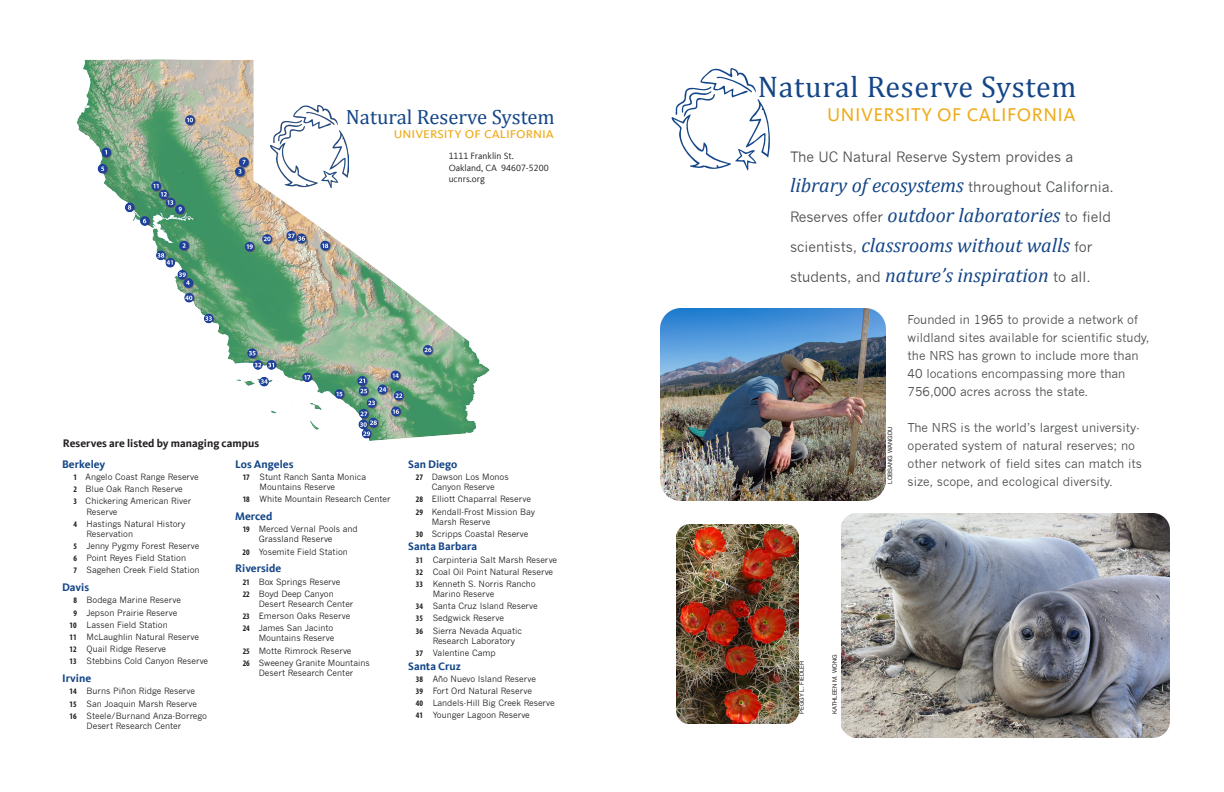
<style>
.page{position:relative;width:1224px;height:792px;background:#fff}
.page>*{position:absolute;margin:0;border:0;box-sizing:border-box;transform-origin:0 0}
.t1{font:30px "Cambria";letter-spacing:.025em;color:#144687}
.t2{font:20.7px "Cambria";color:#144687}
.t3{font:italic 20px/30px "Cambria";color:#144687}
.t4{font:19px "Kievit Sc Offc Pro";letter-spacing:.025em;color:#efac1c}
.t5{font:15px "Kievit Sc Offc Pro";color:#efac1c}
.t6{font:14px/30px "News Gothic";color:#4b4d4f}
.t7{font:12px/18px "News Gothic";color:#4b4d4f}
.t8{font:700 11.3px "Kievit Offc Pro";color:#144687}
.t9{font:700 11.3px/20.9px "Kievit Offc Pro";color:#231f20}
.t10{font:9.4px/11.3px "Kievit Offc Pro";color:#231f20}
.t11{font:8.5px/12.2px "News Gothic";color:#231f20}
.t12{font:6px "Helvetica Neue";color:#231f20}
.s1{color:#144687}
.s2{font-family:"Myriad Pro";font-weight:700;font-stretch:condensed}
.s3{font-family:"Cambria";font-style:italic;font-size:20px;color:#144687}
.s4{font-family:"News Gothic";font-style:normal;font-size:14px;color:#4b4d4f}
</style>
<div class="page">
<img style="left:661px;top:308px;width:224px;height:193px">
<svg style="left:672px;top:68px;width:98px;height:102px"></svg>
<img style="left:677px;top:524px;width:121px;height:200px">
<img style="left:841px;top:514px;width:329px;height:224px">
<img style="left:76px;top:60px;width:414px;height:380px">
<p class="t2" style="left:346px;top:105px;width:210px">Natural Reserve System</p>
<p class="t5" style="left:394px;top:125px;width:162px">university of california</p>
<p class="t10" style="left:449px;top:150px;width:101px">1111 Franklin St.<br>Oakland, CA 94607-5200 ucnrs.org</p>
<p class="t9" style="left:62px;top:433px;width:198px">Reserves are listed by managing campus<br><span class="s1">Berkeley</span></p>
<p class="t11" style="left:73px;top:471px;width:127px"><span class="s2">1</span> Angelo Coast Range Reserve<br><span class="s2">2</span> Blue Oak Ranch Reserve<br><span class="s2">3</span> Chickering American River</p>
<p class="t11" style="left:73px;top:505px;width:114px;text-indent:13px">Reserve<br><span class="s2">4</span> Hastings Natural History</p>
<p class="t11" style="left:73px;top:528px;width:128px;text-indent:13px">Reservation<br><span class="s2">5</span> Jenny Pygmy Forest Reserve<br><span class="s2">6</span> Point Reyes Field Station<br><span class="s2">7</span> Sagehen Creek Field Station</p>
<p class="t8" style="left:62px;top:581px;width:28px">Davis</p>
<p class="t11" style="left:73px;top:594px;width:109px"><span class="s2">8</span> Bodega Marine Reserve</p>
<p class="t11" style="left:73px;top:606px;width:105px"><span class="s2">9</span> Jepson Prairie Reserve</p>
<p class="t11" style="left:70px;top:619px;width:100px"><span class="s2">10</span> Lassen Field Station</p>
<p class="t11" style="left:70px;top:631px;width:131px"><span class="s2">11</span> McLaughlin Natural Reserve</p>
<p class="t11" style="left:70px;top:643px;width:98px"><span class="s2">12</span> Quail Ridge Reserve</p>
<p class="t11" style="left:70px;top:655px;width:140px"><span class="s2">13</span> Stebbins Cold Canyon Reserve</p>
<p class="t8" style="left:62px;top:672px;width:31px">Irvine</p>
<p class="t11" style="left:70px;top:685px;width:139px"><span class="s2">14</span> Burns Piñon Ridge Reserve<br><span class="s2">15</span> San Joaquin Marsh Reserve<br><span class="s2">16</span> Steele/Burnand Anza-Borrego</p>
<p class="t11" style="left:87px;top:720px;width:96px">Desert Research Center</p>
<p class="t8" style="left:235px;top:457px;width:60px">Los Angeles</p>
<p class="t11" style="left:260px;top:472px;width:108px;line-height:10.2px;text-indent:-17px"><span class="s2">17</span> Stunt Ranch Santa Monica<br>Mountains Reserve</p>
<p class="t11" style="left:243px;top:493px;width:149px"><span class="s2">18</span> White Mountain Research Center</p>
<p class="t8" style="left:235px;top:510px;width:39px">Merced</p>
<p class="t11" style="left:259px;top:524px;width:101px;line-height:10.2px;text-indent:-16px"><span class="s2">19</span> Merced Vernal Pools and<br>Grassland Reserve</p>
<p class="t11" style="left:243px;top:545px;width:107px"><span class="s2">20</span> Yosemite Field Station</p>
<p class="t8" style="left:235px;top:562px;width:48px">Riverside</p>
<p class="t11" style="left:243px;top:575px;width:99px"><span class="s2">21</span> Box Springs Reserve<br><span class="s2">22</span> Boyd Deep Canyon</p>
<p class="t11" style="left:243px;top:598px;width:112px;text-indent:16px">Desert Research Center<br><span class="s2">23</span> Emerson Oaks Reserve<br><span class="s2">24</span> James San Jacinto</p>
<p class="t11" style="left:243px;top:632px;width:129px;text-indent:16px">Mountains Reserve<br><span class="s2">25</span> Motte Rimrock Reserve<br><span class="s2">26</span> Sweeney Granite Mountains</p>
<p class="t11" style="left:259px;top:667px;width:96px">Desert Research Center</p>
<p class="t8" style="left:408px;top:457px;width:50px">San Diego</p>
<p class="t11" style="left:416px;top:472px;width:95px;line-height:10.2px;text-align:center"><span class="s2">27</span> Dawson Los Monos<br>Canyon Reserve</p>
<p class="t11" style="left:416px;top:493px;width:121px"><span class="s2">28</span> Elliott Chaparral Reserve<br><span class="s2">29</span> Kendall-Frost Mission Bay</p>
<p class="t11" style="left:416px;top:516px;width:114px;text-indent:16px">Marsh Reserve<br><span class="s2">30</span> Scripps Coastal Reserve</p>
<p class="t8" style="left:408px;top:540px;width:70px">Santa Barbara</p>
<p class="t11" style="left:416px;top:553px;width:143px"><span class="s2">31</span> Carpinteria Salt Marsh Reserve<br><span class="s2">32</span> Coal Oil Point Natural Reserve<br><span class="s2">33</span> Kenneth S. Norris Rancho</p>
<p class="t11" style="left:416px;top:588px;width:124px;text-indent:17px">Marino Reserve<br><span class="s2">34</span> Santa Cruz Island Reserve<br><span class="s2">35</span> Sedgwick Reserve<br><span class="s2">36</span> Sierra Nevada Aquatic</p>
<p class="t11" style="left:416px;top:635px;width:101px;text-indent:17px">Research Laboratory<br><span class="s2">37</span> Valentine Camp</p>
<p class="t8" style="left:408px;top:659px;width:54px">Santa Cruz</p>
<p class="t11" style="left:416px;top:673px;width:141px"><span class="s2">38</span> Año Nuevo Island Reserve<br><span class="s2">39</span> Fort Ord Natural Reserve<br><span class="s2">40</span> Landels-Hill Big Creek Reserve<br><span class="s2">41</span> Younger Lagoon Reserve</p>
<p class="t1" style="left:758px;top:69px;width:320px">Natural Reserve System</p>
<p class="t4" style="left:827px;top:103px;width:250px">UNIVERSITY OF CALIFORNIA</p>
<p class="t6" style="left:790px;top:142px;width:325px">The UC Natural Reserve System provides a <span class="s3">library of ecosystems</span> throughout California.<br>Reserves offer <span class="s3">outdoor laboratories</span> to field</p>
<p class="t3" style="left:790px;top:229px;width:304px"><span class="s4">scientists,</span> classrooms without walls <span class="s4">for students, and</span> nature’s inspiration <span class="s4">to all.</span></p>
<p class="t7" style="left:908px;top:311px;width:243px">Founded in 1965 to provide a network of wildland sites available for scientific study, the NRS has grown to include more than 40 locations encompassing more than 756,000 acres across the state.</p>
<p class="t7" style="left:908px;top:419px;width:236px">The NRS is the world’s largest university&shy;operated system of natural reserves; no other network of field sites can match its size, scope, and ecological diversity.</p>
<p class="t12" style="left:886px;top:484px;width:59px;rotate:-90deg">LOBSANG WANGDU</p>
<p class="t12" style="left:797px;top:714px;width:54px;rotate:-90deg">PEGGY L. FIEDLER</p>
<p class="t12" style="left:830px;top:714px;width:61px;rotate:-90deg">KATHLEEN M. WONG</p>
</div>
